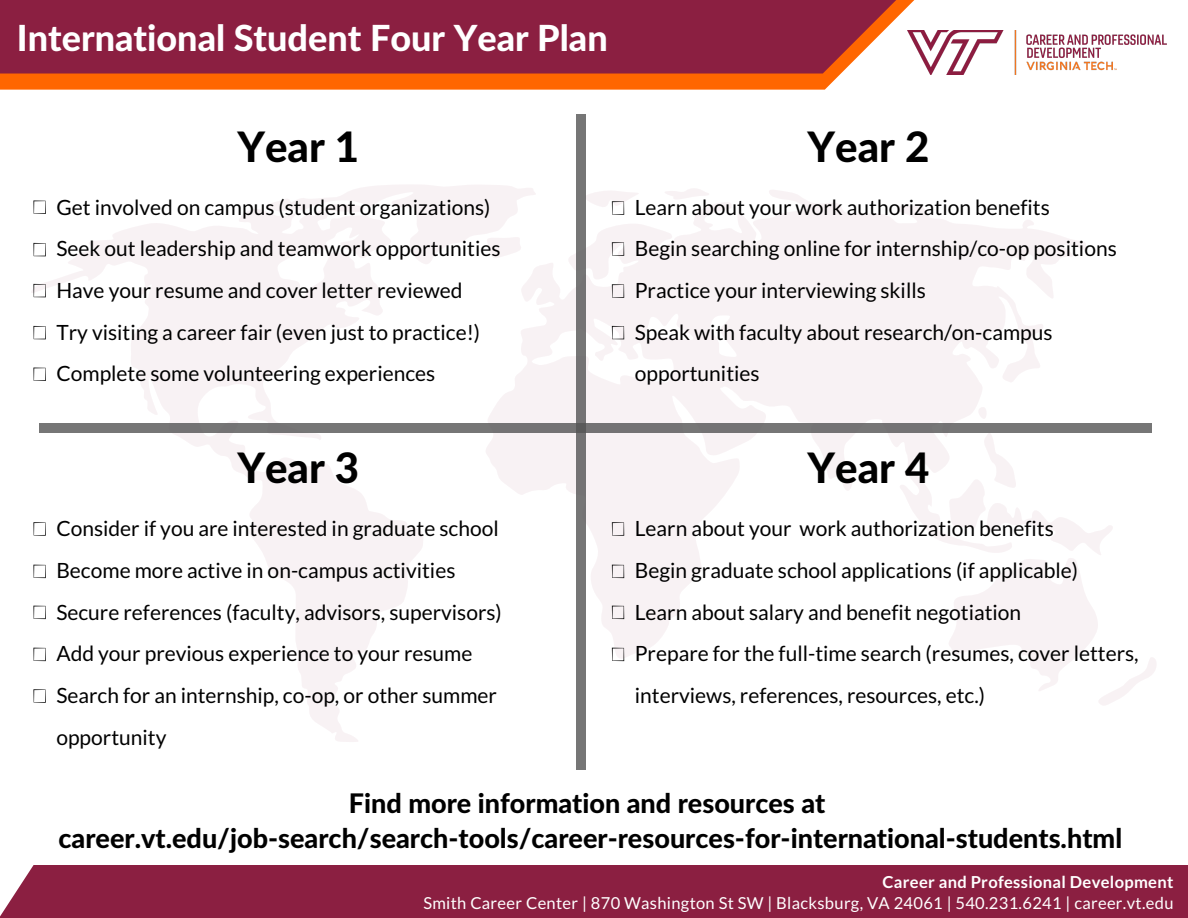
<style>
.page{position:relative;width:1188px;height:918px;background:#fff}
.page>*{position:absolute;margin:0;border:0;box-sizing:border-box;transform-origin:0 0}
.t1{font:800 42px "Lato Latin";color:#000}
.t2{font:800 36px "Lato Latin";color:#fff}
.t3{font:800 27px/34.8px "Lato Latin";color:#000;text-align:center}
.t4{font:21px/41.7px "Lato";color:#000}
.t5{font:16.5px "Lato";letter-spacing:.02em;color:#fff}
.t6{font:700 16.5px "Lato";letter-spacing:.02em;color:#fff}
</style>
<div class="page">
<svg style="left:0;top:74px;width:932px;height:16px;background:#fe7920"></svg>
<div style="left:0;top:0;width:915px;height:74px;background:#8b1f41"></div>
<img style="left:907px;top:30px;width:260px;height:44px">
<div style="left:319px;top:865px;width:869px;height:53px;background:#8b1f41"></div>
<div style="left:0;top:865px;width:319px;height:53px;background:#8b1f41"></div>
<svg style="left:483px;top:188px;width:605px;height:474px"></svg>
<svg style="left:945px;top:433px;width:211px;height:272px"></svg>
<svg style="left:31px;top:209px;width:395px;height:533px"></svg>
<svg style="left:258px;top:185px;width:282px;height:81px"></svg>
<div style="left:40px;top:424px;width:1112px;height:9px;background:#767676"></div>
<div style="left:577px;top:114px;width:9px;height:656px;background:#767676"></div>
<svg style="left:33px;top:200px;width:13px;height:14px"></svg>
<svg style="left:33px;top:243px;width:13px;height:13px"></svg>
<svg style="left:33px;top:326px;width:13px;height:13px"></svg>
<svg style="left:33px;top:284px;width:13px;height:13px"></svg>
<svg style="left:33px;top:368px;width:13px;height:13px"></svg>
<svg style="left:612px;top:522px;width:12px;height:14px"></svg>
<svg style="left:612px;top:565px;width:12px;height:13px"></svg>
<svg style="left:612px;top:648px;width:12px;height:13px"></svg>
<svg style="left:612px;top:606px;width:12px;height:13px"></svg>
<svg style="left:586px;top:189px;width:58px;height:26px"></svg>
<svg style="left:612px;top:284px;width:12px;height:14px"></svg>
<svg style="left:612px;top:242px;width:12px;height:14px"></svg>
<svg style="left:612px;top:326px;width:12px;height:13px"></svg>
<svg style="left:33px;top:522px;width:13px;height:14px"></svg>
<svg style="left:33px;top:565px;width:13px;height:13px"></svg>
<svg style="left:33px;top:648px;width:13px;height:13px"></svg>
<svg style="left:33px;top:606px;width:13px;height:13px"></svg>
<svg style="left:33px;top:689px;width:13px;height:14px"></svg>
<h2 class="t2" style="left:17px;top:16px;width:592px">International Student Four Year Plan</h2>
<h1 class="t1" style="left:237px;top:121px;width:123px">Year 1</h1>
<p class="t4" style="left:56px;top:186px;width:446px">Get involved on campus (student organizations)<br>Seek out leadership and teamwork opportunities Have your resume and cover letter reviewed<br>Try visiting a career fair (even just to practice!)<br>Complete some volunteering experiences</p>
<h1 class="t1" style="left:237px;top:441px;width:123px">Year 3</h1>
<p class="t4" style="left:56px;top:507px;width:447px">Consider if you are interested in graduate school Become more active in on-campus activities Secure references (faculty, advisors, supervisors)<br>Add your previous experience to your resume Search for an internship, co-op, or other summer opportunity</p>
<h1 class="t1" style="left:808px;top:121px;width:123px">Year 2</h1>
<p class="t4" style="left:635px;top:186px;width:483px">Learn about your work authorization benefits<br>Begin searching online for internship/co-op positions Practice your interviewing skills<br>Speak with faculty about research/on-campus opportunities</p>
<h1 class="t1" style="left:808px;top:441px;width:123px">Year 4</h1>
<p class="t4" style="left:635px;top:507px;width:505px">Learn about your work authorization benefits<br>Begin graduate school applications (if applicable)<br>Learn about salary and benefit negotiation<br>Prepare for the full-time search (resumes, cover letters, interviews, references, resources, etc.)</p>
<p class="t3" style="left:59px;top:785px;width:1065px">Find more information and resources at career.vt.edu/job-search/search-tools/career-resources-for-international-students.html</p>
<p class="t6" style="left:882px;top:871px;width:293px">Career and Professional Development</p>
<p class="t5" style="left:423px;top:892px;width:752px">Smith Career Center | 870 Washington St SW | Blacksburg, VA 24061 | 540.231.6241 | career.vt.edu</p>
</div>
